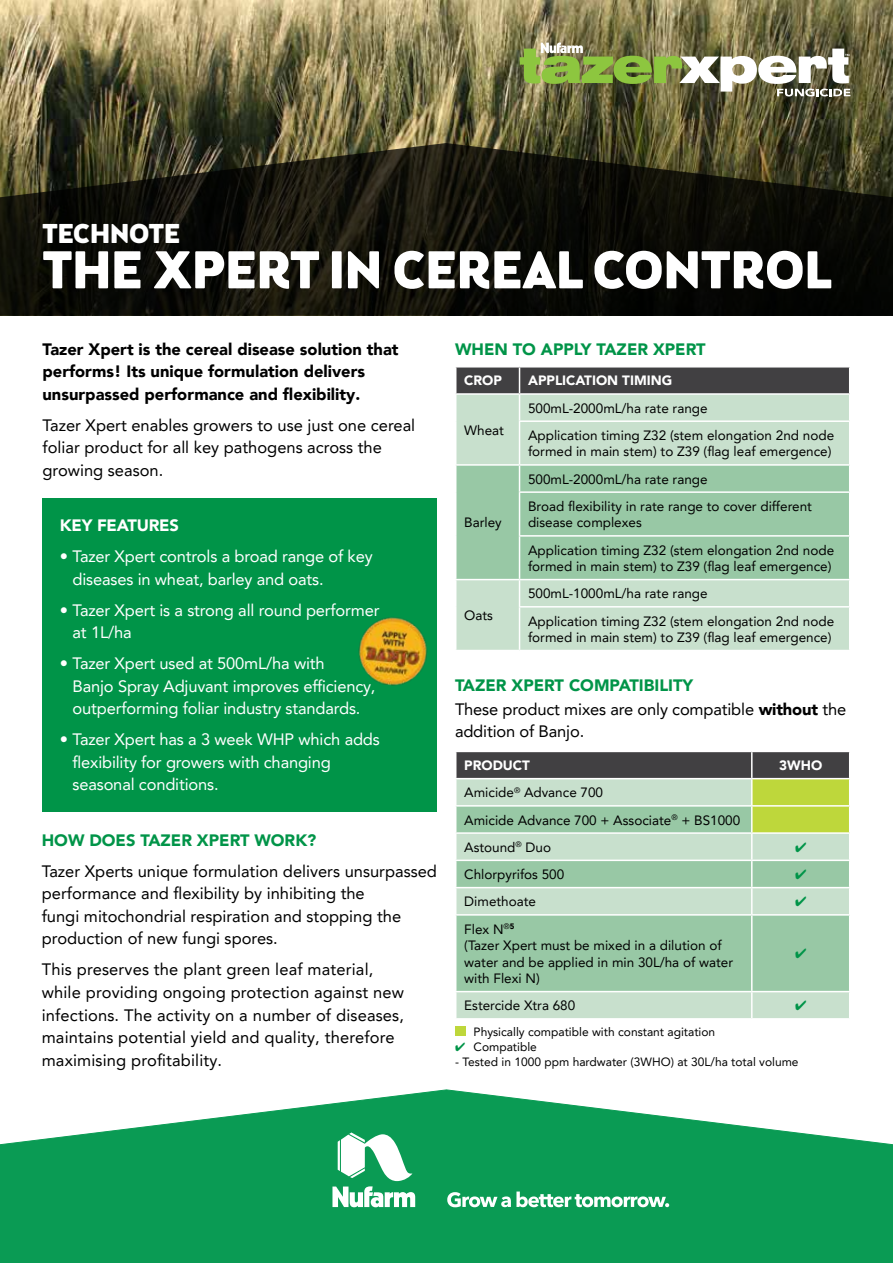
<style>
.page{position:relative;width:893px;height:1263px;background:#fff}
.page>*{position:absolute;margin:0;border:0;box-sizing:border-box;transform-origin:0 0}
.t1{font:900 52.5px "Brooklyn Samuels Five";color:#fff}
.t2{font:900 27px "Brooklyn Samuels Five";color:#fff}
.t3{font:16.5px/22.5px "Avenir LT Pro";color:#000}
.t4{font:16.5px/22.5px "Avenir LT Pro";letter-spacing:-.01em;color:#fff}
.t5{font:900 16.5px/22.5px "Avenir LT Pro";color:#000}
.t6{font:900 16.5px "Avenir LT Pro";color:#009448}
.t7{font:900 16.5px "Avenir LT Pro";letter-spacing:-.01em;color:#fff}
.t8{font:13.5px/27.2px "Avenir LT Pro";color:#000}
.t9{font:900 13.5px "Avenir LT Pro";color:#fff}
.t10{font:12px/15px "Avenir LT Pro";color:#000}
.s1{font-weight:900;color:#009448}
.s2{font-weight:900}
</style>
<div class="page">
<img style="left:0;top:0;width:893px;height:143px">
<svg style="left:0;top:143px;width:893px;height:173px;background:#17170d"></svg>
<img style="left:520px;top:43px;width:330px;height:53px">
<div style="left:43px;top:498px;width:394px;height:313px;background:#009448"></div>
<svg style="left:0;top:1090px;width:893px;height:173px"></svg>
<svg style="left:332px;top:1132px;width:83px;height:75px"></svg>
<svg style="left:447px;top:1191px;width:222px;height:16px"></svg>
<div style="left:456px;top:421px;width:393px;height:229px;background:#c8e0cd"></div>
<div style="left:456px;top:466px;width:393px;height:113px;background:#98c8a5"></div>
<svg style="left:455px;top:367px;width:395px;height:54px;background:#8a958d"></svg>
<hr style="left:519px;top:420px;width:331px;height:2px;background:#fff">
<hr style="left:519px;top:422px;width:1px;height:42px;background:#fff">
<hr style="left:455px;top:464px;width:64px;height:2px;background:#fff">
<hr style="left:519px;top:464px;width:331px;height:2px;background:#fff">
<svg style="left:519px;top:466px;width:1px;height:25px"></svg>
<hr style="left:519px;top:491px;width:331px;height:2px;background:#fff">
<hr style="left:519px;top:493px;width:1px;height:42px;background:#fff">
<hr style="left:519px;top:535px;width:331px;height:2px;background:#fff">
<hr style="left:519px;top:537px;width:1px;height:42px;background:#fff">
<hr style="left:455px;top:579px;width:64px;height:1px;background:#fff">
<hr style="left:519px;top:579px;width:331px;height:1px;background:#fff">
<svg style="left:519px;top:580px;width:1px;height:26px"></svg>
<hr style="left:519px;top:606px;width:331px;height:1px;background:#fff">
<hr style="left:519px;top:607px;width:1px;height:43px;background:#fff">
<div style="left:456px;top:992px;width:393px;height:26px;background:#c8e0cd"></div>
<div style="left:456px;top:916px;width:393px;height:75px;background:#98c8a5"></div>
<hr style="left:751px;top:916px;width:1px;height:75px;background:#fff">
<svg style="left:751px;top:992px;width:1px;height:26px"></svg>
<div style="left:455px;top:1026px;width:10px;height:9px;background:#bed73b"></div>
<img style="left:358px;top:617px;width:69px;height:69px">
<svg style="left:456px;top:751px;width:394px;height:163px;background:#a8c1a3"></svg>
<svg style="left:795px;top:949px;width:11px;height:9px"></svg>
<svg style="left:795px;top:1001px;width:11px;height:9px"></svg>
<h2 class="t2" style="left:43px;top:218px;width:139px">TECHNOTE</h2>
<h1 class="t1" style="left:43px;top:239px;width:792px">THE XPERT IN CEREAL CONTROL</h1>
<p class="t5" style="left:43px;top:338px;width:358px">Tazer Xpert is the cereal disease solution that performs! Its unique formulation delivers unsurpassed performance and flexibility.</p>
<p class="t3" style="left:43px;top:414px;width:374px">Tazer Xpert enables growers to use just one cereal foliar product for all key pathogens across the growing season.</p>
<p class="t7" style="left:60px;top:516px;width:121px">KEY FEATURES</p>
<p class="t4" style="left:73px;top:545px;width:302px;text-indent:-13px">• Tazer Xpert controls a broad range of key diseases in wheat, barley and oats.</p>
<p class="t4" style="left:73px;top:599px;width:309px;text-indent:-13px">• Tazer Xpert is a strong all round performer at 1L/ha</p>
<p class="t4" style="left:73px;top:652px;width:304px;text-indent:-13px">• Tazer Xpert used at 500mL/ha with<br>Banjo Spray Adjuvant improves efficiency, outperforming foliar industry standards.</p>
<p class="t4" style="left:73px;top:728px;width:309px;text-indent:-13px">• Tazer Xpert has a 3 week WHP which adds flexibility for growers with changing seasonal conditions.</p>
<p class="t6" style="left:42px;top:830px;width:276px">HOW DOES TAZER XPERT WORK?</p>
<p class="t3" style="left:42px;top:860px;width:397px">Tazer Xperts unique formulation delivers unsurpassed performance and flexibility by inhibiting the<br>fungi mitochondrial respiration and stopping the production of new fungi spores.</p>
<p class="t3" style="left:42px;top:958px;width:364px">This preserves the plant green leaf material, while providing ongoing protection against new infections. The activity on a number of diseases, maintains potential yield and quality, therefore maximising profitability.</p>
<p class="t6" style="left:455px;top:339px;width:252px">WHEN TO APPLY TAZER XPERT</p>
<p class="t9" style="left:464px;top:373px;width:39px">CROP</p>
<p class="t9" style="left:528px;top:373px;width:146px">APPLICATION TIMING</p>
<p class="t8" style="left:464px;top:416px;width:41px">Wheat</p>
<p class="t8" style="left:528px;top:394px;width:308px">500mL-2000mL/ha rate range<br>Application timing Z32 (stem elongation 2nd node</p>
<p class="t8" style="left:528px;top:438px;width:305px">formed in main stem) to Z39 (flag leaf emergence)</p>
<p class="t8" style="left:464px;top:509px;width:39px">Barley</p>
<p class="t8" style="left:464px;top:602px;width:30px">Oats</p>
<p class="t8" style="left:528px;top:465px;width:285px">500mL-2000mL/ha rate range<br>Broad flexibility in rate range to cover different</p>
<p class="t8" style="left:528px;top:509px;width:308px">disease complexes<br>Application timing Z32 (stem elongation 2nd node</p>
<p class="t8" style="left:528px;top:553px;width:305px">formed in main stem) to Z39 (flag leaf emergence)</p>
<p class="t8" style="left:528px;top:580px;width:308px">500mL-1000mL/ha rate range<br>Application timing Z32 (stem elongation 2nd node</p>
<p class="t8" style="left:528px;top:624px;width:305px">formed in main stem) to Z39 (flag leaf emergence)</p>
<p class="t3" style="left:455px;top:673px;width:393px;line-height:23.1px"><span class="s1">TAZER XPERT COMPATIBILITY<br></span>These product mixes are only compatible <span class="s2">without</span> the addition of Banjo.</p>
<p class="t9" style="left:464px;top:757px;width:67px">PRODUCT</p>
<p class="t9" style="left:779px;top:757px;width:44px">3WHO</p>
<p class="t8" style="left:464px;top:779px;width:277px">Amicide<sup>®</sup> Advance 700<br>Amicide Advance 700 + Associate<sup>®</sup> + BS1000<br>Astound<sup>®</sup> Duo</p>
<p class="t8" style="left:464px;top:861px;width:102px">Chlorpyrifos 500</p>
<p class="t8" style="left:464px;top:888px;width:73px">Dimethoate</p>
<p class="t8" style="left:464px;top:920px;width:270px;line-height:16.5px">Flex N<sup>®</sup><sup>5<br></sup>(Tazer Xpert must be mixed in a dilution of water and be applied in min 30L/ha of water with Flexi N)</p>
<p class="t8" style="left:464px;top:992px;width:113px">Estercide Xtra 680</p>
<p class="t10" style="left:474px;top:1024px;width:243px">Physically compatible with constant agitation<br>Compatible</p>
<p class="t10" style="left:455px;top:1054px;width:345px">- Tested in 1000 ppm hardwater (3WHO) at 30L/ha total volume</p>
</div>
